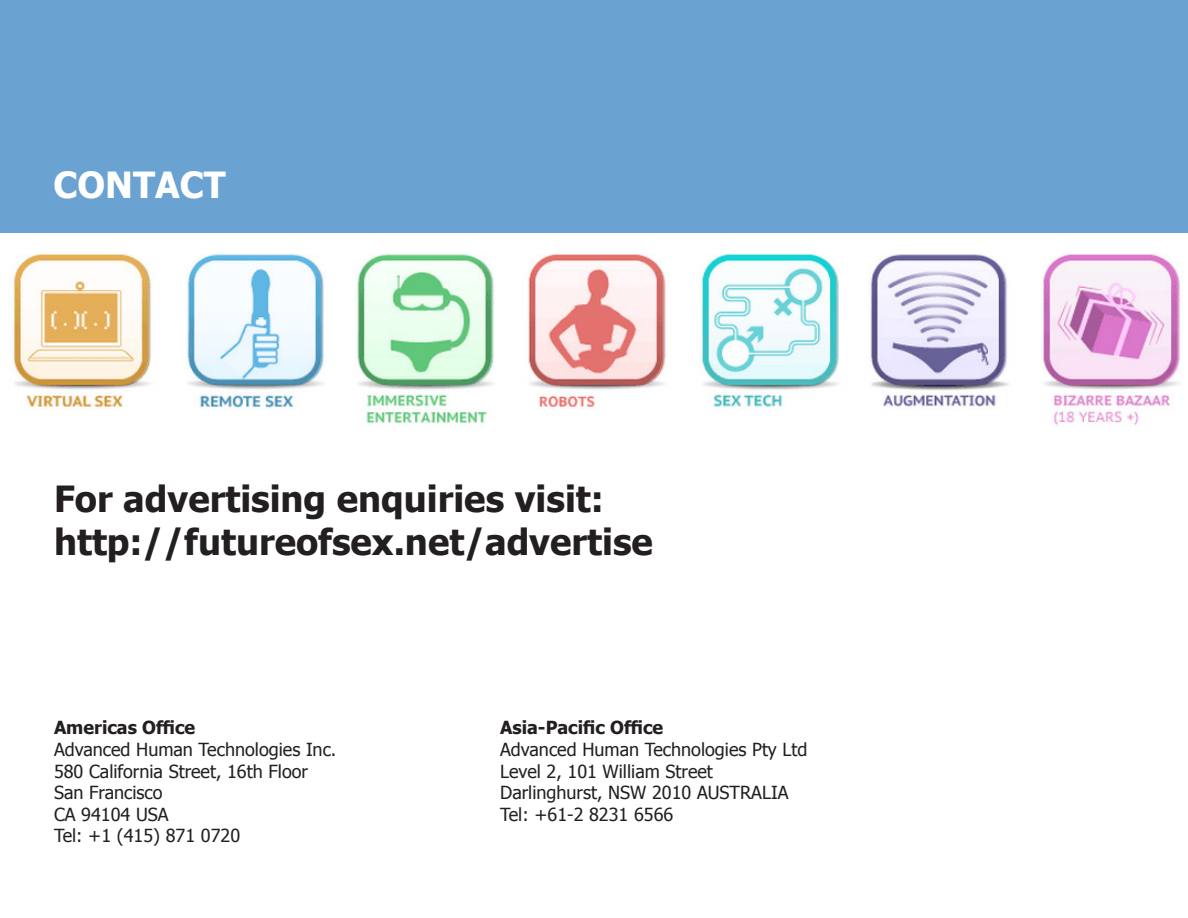
<style>
.page{position:relative;width:1188px;height:918px;background:#fff}
.page>*{position:absolute;margin:0;border:0;box-sizing:border-box;transform-origin:0 0}
.t1{font:700 36px "Tahoma";color:#231f20}
.t2{font:700 36px "Tahoma";color:#fff}
.t3{font:18px "Tahoma";color:#231f20}
.t4{font:700 18px "Tahoma";color:#231f20}
</style>
<div class="page">
<div style="left:0;top:0;width:1188px;height:233px;background:#6aa2d1"></div>
<img style="left:14px;top:254px;width:1166px;height:173px">
<p class="t2" style="left:54px;top:160px;width:174px">CONTACT</p>
<p class="t1" style="left:54px;top:473px;width:551px">For advertising enquiries visit:</p>
<p class="t1" style="left:54px;top:516px;width:600px">http://futureofsex.net/advertise</p>
<p class="t4" style="left:54px;top:715px;width:143px">Americas Office</p>
<p class="t3" style="left:54px;top:737px;width:284px">Advanced Human Technologies Inc.</p>
<p class="t3" style="left:54px;top:759px;width:256px">580 California Street, 16th Floor</p>
<p class="t3" style="left:54px;top:781px;width:110px">San Francisco</p>
<p class="t3" style="left:54px;top:802px;width:116px">CA 94104 USA</p>
<p class="t3" style="left:54px;top:824px;width:188px">Tel: +1 (415) 871 0720</p>
<p class="t4" style="left:500px;top:715px;width:165px">Asia-Pacific Office</p>
<p class="t3" style="left:500px;top:737px;width:309px">Advanced Human Technologies Pty Ltd</p>
<p class="t3" style="left:500px;top:759px;width:214px">Level 2, 101 William Street</p>
<p class="t3" style="left:500px;top:781px;width:290px">Darlinghurst, NSW 2010 AUSTRALIA</p>
<p class="t3" style="left:500px;top:802px;width:175px">Tel: +61-2 8231 6566</p>
</div>
